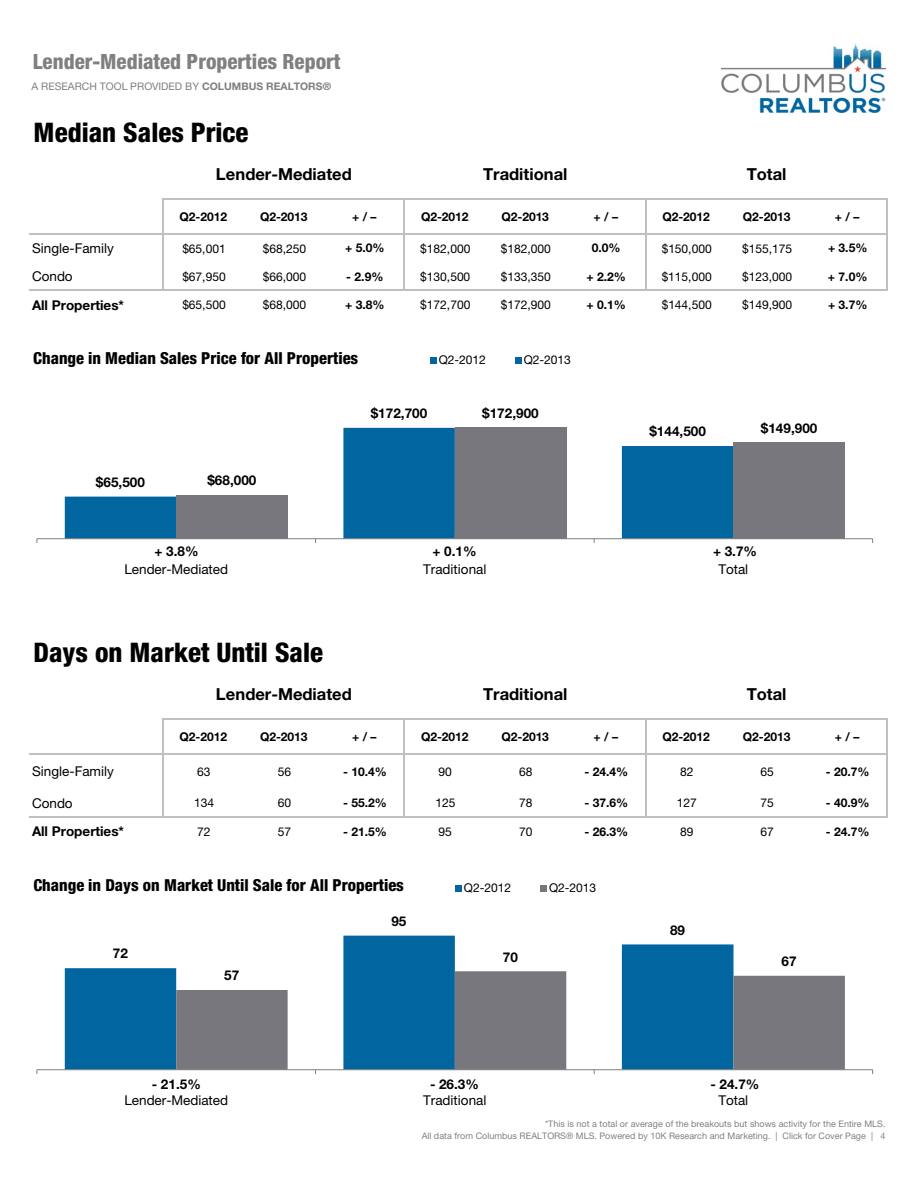
<style>
.page{position:relative;width:918px;height:1188px;background:#fff}
.page>*{position:absolute;margin:0;border:0;box-sizing:border-box;transform-origin:0 0}
.t1{font:800 condensed 27px "Helvetica Neue";color:#000}
.t2{font:800 condensed 21px "Helvetica Neue";color:#808080}
.t3{font:800 condensed 16.5px "Helvetica Neue";color:#000}
.t4{font:700 16.5px "Helvetica Neue";color:#000}
.t5{font:700 13.5px "Helvetica Neue";letter-spacing:.005em;color:#000}
.t6{font:13.5px "Helvetica Neue";color:#000}
.t7{font:12px "Helvetica Neue";letter-spacing:-.005em;color:#000}
.t8{font:700 12px "Helvetica Neue";letter-spacing:-.005em;color:#000}
.t9{font:10.5px "Helvetica Neue";color:#7f7f7f}
.t10{font:9px/12.8px "Helvetica Neue";letter-spacing:.005em;color:#808080;text-align:right}
.s1{font-weight:700}
</style>
<div class="page">
<hr style="left:162px;top:198px;width:2px;height:91px;background:#c0c0c0">
<hr style="left:404px;top:199px;width:1px;height:90px;background:#c0c0c0">
<hr style="left:645px;top:199px;width:2px;height:90px;background:#c0c0c0">
<hr style="left:886px;top:199px;width:2px;height:90px;background:#c0c0c0">
<hr style="left:162px;top:718px;width:2px;height:98px;background:#c0c0c0">
<hr style="left:404px;top:719px;width:1px;height:97px;background:#c0c0c0">
<hr style="left:645px;top:719px;width:2px;height:97px;background:#c0c0c0">
<hr style="left:886px;top:719px;width:2px;height:97px;background:#c0c0c0">
<hr style="left:164px;top:198px;width:724px;height:1px;background:#c0c0c0">
<hr style="left:29px;top:233px;width:859px;height:1px;background:#c0c0c0">
<hr style="left:29px;top:289px;width:859px;height:2px;background:#bfbfbf">
<hr style="left:164px;top:718px;width:724px;height:1px;background:#c0c0c0">
<hr style="left:29px;top:753px;width:859px;height:1px;background:#c0c0c0">
<hr style="left:29px;top:816px;width:859px;height:2px;background:#bfbfbf">
<svg style="left:65px;top:428px;width:668px;height:110px"></svg>
<div style="left:176px;top:495px;width:112px;height:44px;background:#78777d"></div>
<div style="left:455px;top:428px;width:111px;height:111px;background:#78777d"></div>
<div style="left:733px;top:442px;width:112px;height:97px;background:#78777d"></div>
<hr style="left:37px;top:538px;width:836px;height:1px;background:#808080">
<div style="left:430px;top:357px;width:6px;height:7px;background:#0165a0"></div>
<div style="left:515px;top:357px;width:6px;height:7px;background:#0165a0"></div>
<svg style="left:65px;top:936px;width:668px;height:133px;fill:#0165a0"></svg>
<svg style="left:176px;top:971px;width:669px;height:98px"></svg>
<hr style="left:37px;top:1069px;width:836px;height:1px;background:#808080">
<div style="left:455px;top:885px;width:7px;height:6px;background:#0165a0"></div>
<div style="left:540px;top:885px;width:7px;height:6px;background:#78777d"></div>
<img style="left:721px;top:44px;width:165px;height:69px">
<p class="t2" style="left:33px;top:48px;width:309px">Lender-Mediated Properties Report</p>
<p class="t9" style="left:31px;top:80px;width:301px">A RESEARCH TOOL PROVIDED BY <span class="s1">COLUMBUS REALTORS®</span></p>
<p class="t1" style="left:34px;top:116px;width:216px">Median Sales Price</p>
<p class="t4" style="left:216px;top:164px;width:137px">Lender-Mediated</p>
<p class="t4" style="left:483px;top:164px;width:86px">Traditional</p>
<p class="t4" style="left:747px;top:164px;width:41px">Total</p>
<p class="t8" style="left:180px;top:209px;width:49px">Q2-2012</p>
<p class="t8" style="left:260px;top:209px;width:49px">Q2-2013</p>
<p class="t8" style="left:352px;top:209px;width:26px">+ / –</p>
<p class="t8" style="left:421px;top:209px;width:49px">Q2-2012</p>
<p class="t8" style="left:501px;top:209px;width:49px">Q2-2013</p>
<p class="t8" style="left:593px;top:209px;width:26px">+ / –</p>
<p class="t8" style="left:662px;top:209px;width:49px">Q2-2012</p>
<p class="t8" style="left:743px;top:209px;width:49px">Q2-2013</p>
<p class="t8" style="left:835px;top:209px;width:26px">+ / –</p>
<p class="t6" style="left:32px;top:240px;width:83px">Single-Family</p>
<p class="t7" style="left:182px;top:241px;width:45px">$65,001</p>
<p class="t7" style="left:263px;top:241px;width:45px">$68,250</p>
<p class="t8" style="left:345px;top:241px;width:41px">+ 5.0%</p>
<p class="t7" style="left:420px;top:241px;width:52px">$182,000</p>
<p class="t7" style="left:501px;top:241px;width:52px">$182,000</p>
<p class="t8" style="left:592px;top:241px;width:30px">0.0%</p>
<p class="t7" style="left:662px;top:241px;width:52px">$150,000</p>
<p class="t7" style="left:742px;top:241px;width:52px">$155,175</p>
<p class="t8" style="left:828px;top:241px;width:41px">+ 3.5%</p>
<p class="t6" style="left:32px;top:268px;width:42px">Condo</p>
<p class="t7" style="left:182px;top:269px;width:45px">$67,950</p>
<p class="t7" style="left:263px;top:269px;width:45px">$66,000</p>
<p class="t8" style="left:346px;top:269px;width:39px">- 2.9%</p>
<p class="t7" style="left:420px;top:269px;width:52px">$130,500</p>
<p class="t7" style="left:501px;top:269px;width:52px">$133,350</p>
<p class="t8" style="left:587px;top:269px;width:41px">+ 2.2%</p>
<p class="t7" style="left:662px;top:269px;width:52px">$115,000</p>
<p class="t7" style="left:742px;top:269px;width:52px">$123,000</p>
<p class="t8" style="left:828px;top:269px;width:41px">+ 7.0%</p>
<p class="t5" style="left:32px;top:296px;width:94px">All Properties*</p>
<p class="t7" style="left:182px;top:298px;width:45px">$65,500</p>
<p class="t7" style="left:263px;top:298px;width:45px">$68,000</p>
<p class="t8" style="left:345px;top:297px;width:41px">+ 3.8%</p>
<p class="t7" style="left:420px;top:298px;width:52px">$172,700</p>
<p class="t7" style="left:501px;top:298px;width:52px">$172,900</p>
<p class="t8" style="left:587px;top:297px;width:41px">+ 0.1%</p>
<p class="t7" style="left:662px;top:298px;width:52px">$144,500</p>
<p class="t7" style="left:742px;top:298px;width:52px">$149,900</p>
<p class="t8" style="left:828px;top:297px;width:41px">+ 3.7%</p>
<p class="t3" style="left:33px;top:348px;width:327px">Change in Median Sales Price for All Properties</p>
<p class="t7" style="left:439px;top:353px;width:49px">Q2-2012</p>
<p class="t7" style="left:524px;top:353px;width:49px">Q2-2013</p>
<p class="t5" style="left:96px;top:474px;width:51px">$65,500</p>
<p class="t5" style="left:207px;top:472px;width:51px">$68,000</p>
<p class="t5" style="left:371px;top:405px;width:58px">$172,700</p>
<p class="t5" style="left:482px;top:405px;width:58px">$172,900</p>
<p class="t5" style="left:649px;top:423px;width:58px">$144,500</p>
<p class="t5" style="left:761px;top:420px;width:58px">$149,900</p>
<p class="t5" style="left:154px;top:543px;width:46px">+ 3.8%</p>
<p class="t5" style="left:433px;top:543px;width:46px">+ 0.1%</p>
<p class="t5" style="left:713px;top:543px;width:46px">+ 3.7%</p>
<p class="t6" style="left:124px;top:561px;width:105px">Lender-Mediated</p>
<p class="t6" style="left:423px;top:561px;width:65px">Traditional</p>
<p class="t6" style="left:718px;top:561px;width:31px">Total</p>
<p class="t1" style="left:34px;top:636px;width:291px">Days on Market Until Sale</p>
<p class="t4" style="left:216px;top:684px;width:137px">Lender-Mediated</p>
<p class="t4" style="left:483px;top:684px;width:86px">Traditional</p>
<p class="t4" style="left:747px;top:684px;width:41px">Total</p>
<p class="t8" style="left:180px;top:729px;width:49px">Q2-2012</p>
<p class="t8" style="left:260px;top:729px;width:49px">Q2-2013</p>
<p class="t8" style="left:352px;top:729px;width:26px">+ / –</p>
<p class="t8" style="left:421px;top:729px;width:49px">Q2-2012</p>
<p class="t8" style="left:501px;top:729px;width:49px">Q2-2013</p>
<p class="t8" style="left:593px;top:729px;width:26px">+ / –</p>
<p class="t8" style="left:662px;top:729px;width:49px">Q2-2012</p>
<p class="t8" style="left:743px;top:729px;width:49px">Q2-2013</p>
<p class="t8" style="left:835px;top:729px;width:26px">+ / –</p>
<p class="t6" style="left:32px;top:763px;width:83px">Single-Family</p>
<p class="t7" style="left:197px;top:764px;width:15px">63</p>
<p class="t7" style="left:278px;top:764px;width:15px">56</p>
<p class="t8" style="left:343px;top:764px;width:45px">- 10.4%</p>
<p class="t7" style="left:439px;top:764px;width:15px">90</p>
<p class="t7" style="left:519px;top:764px;width:15px">68</p>
<p class="t8" style="left:584px;top:764px;width:45px">- 24.4%</p>
<p class="t7" style="left:680px;top:764px;width:15px">82</p>
<p class="t7" style="left:761px;top:764px;width:15px">65</p>
<p class="t8" style="left:826px;top:764px;width:45px">- 20.7%</p>
<p class="t6" style="left:32px;top:795px;width:42px">Condo</p>
<p class="t7" style="left:194px;top:796px;width:22px">134</p>
<p class="t7" style="left:278px;top:796px;width:15px">60</p>
<p class="t8" style="left:343px;top:796px;width:45px">- 55.2%</p>
<p class="t7" style="left:435px;top:796px;width:22px">125</p>
<p class="t7" style="left:519px;top:796px;width:15px">78</p>
<p class="t8" style="left:584px;top:796px;width:45px">- 37.6%</p>
<p class="t7" style="left:677px;top:796px;width:22px">127</p>
<p class="t7" style="left:760px;top:796px;width:15px">75</p>
<p class="t8" style="left:826px;top:796px;width:45px">- 40.9%</p>
<p class="t5" style="left:32px;top:823px;width:94px">All Properties*</p>
<p class="t7" style="left:197px;top:824px;width:15px">72</p>
<p class="t7" style="left:278px;top:824px;width:15px">57</p>
<p class="t8" style="left:343px;top:824px;width:45px">- 21.5%</p>
<p class="t7" style="left:439px;top:824px;width:15px">95</p>
<p class="t7" style="left:519px;top:824px;width:15px">70</p>
<p class="t8" style="left:584px;top:824px;width:45px">- 26.3%</p>
<p class="t7" style="left:680px;top:824px;width:15px">89</p>
<p class="t7" style="left:761px;top:824px;width:15px">67</p>
<p class="t8" style="left:826px;top:824px;width:45px">- 24.7%</p>
<p class="t3" style="left:33px;top:875px;width:372px">Change in Days on Market Until Sale for All Properties</p>
<p class="t7" style="left:464px;top:880px;width:49px">Q2-2012</p>
<p class="t7" style="left:549px;top:880px;width:49px">Q2-2013</p>
<p class="t5" style="left:391px;top:913px;width:17px">95</p>
<p class="t5" style="left:670px;top:922px;width:17px">89</p>
<p class="t5" style="left:113px;top:945px;width:17px">72</p>
<p class="t5" style="left:224px;top:967px;width:17px">57</p>
<p class="t5" style="left:503px;top:948px;width:17px">70</p>
<p class="t5" style="left:782px;top:953px;width:17px">67</p>
<p class="t5" style="left:152px;top:1076px;width:50px">- 21.5%</p>
<p class="t5" style="left:430px;top:1076px;width:50px">- 26.3%</p>
<p class="t5" style="left:710px;top:1076px;width:50px">- 24.7%</p>
<p class="t6" style="left:124px;top:1092px;width:105px">Lender-Mediated</p>
<p class="t6" style="left:423px;top:1092px;width:65px">Traditional</p>
<p class="t6" style="left:718px;top:1092px;width:31px">Total</p>
<p class="t10" style="left:422px;top:1117px;width:465px">*This is not a total or average of the breakouts but shows activity for the Entire MLS.<br>All data from Columbus REALTORS® MLS. Powered by 10K Research and Marketing. | Click for Cover Page | 4</p>
</div>
